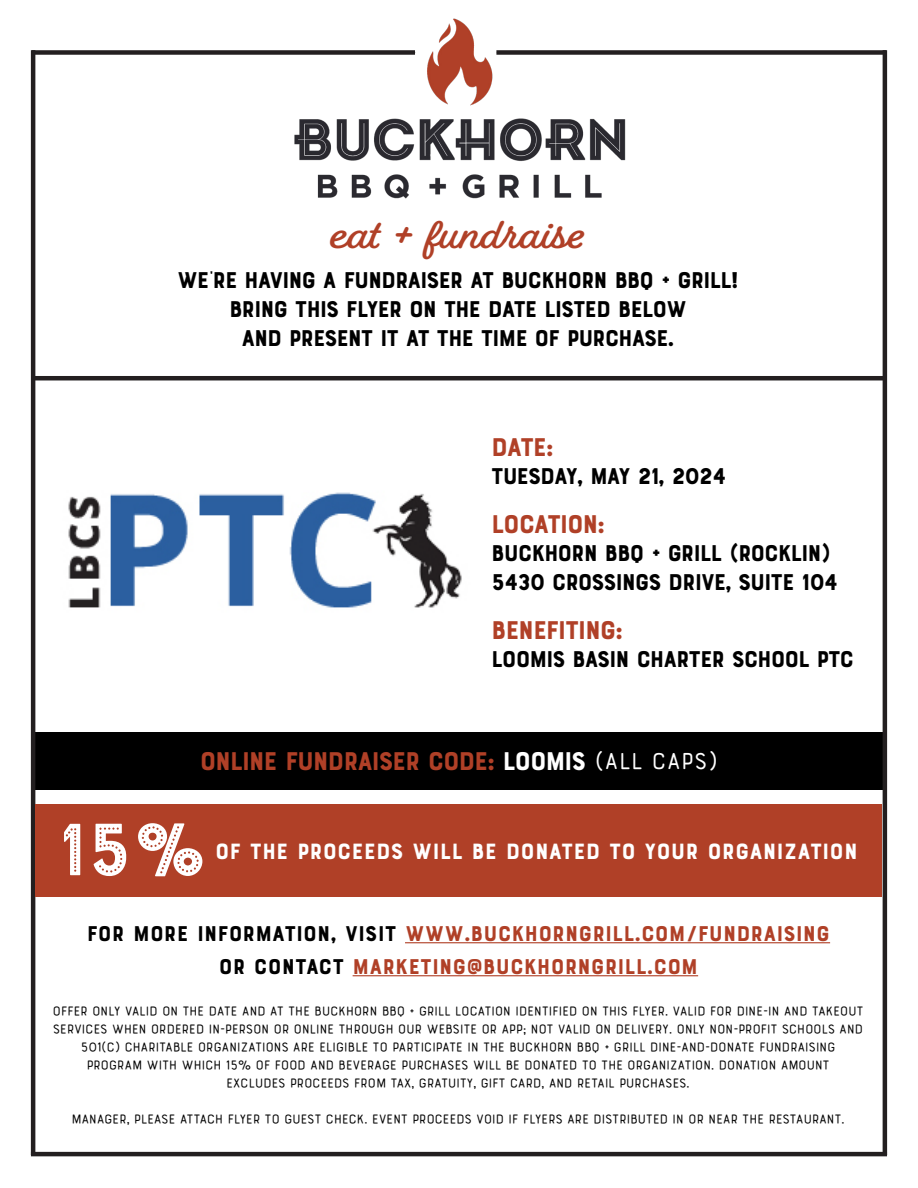
<style>
.page{position:relative;width:918px;height:1188px;background:#fff}
.page>*{position:absolute;margin:0;border:0;box-sizing:border-box;transform-origin:0 0}
.t1{font:78px "Bourton Marquee";color:#fff}
.t2{font:700 42px "Fairwater Script";color:#b04027}
.t3{font:27px "Bourton Base";letter-spacing:-.05em;color:#b04027}
.t4{font:24px/28.8px "Bourton Base";letter-spacing:-.05em;color:#000;text-align:center}
.t5{font:23.25px "Bourton Base";color:#fff}
.t6{font:22.5px/33px "Bourton Base";color:#b04027;text-align:center}
.t7{font:700 15px/18px "Bourton Line";letter-spacing:-.075em;color:#000;text-align:center}
.s1{color:#fff}
.s2{font-family:"Bourton Line";font-weight:700;color:#fff}
.s3{color:#000}
</style>
<div class="page">
<div style="left:33px;top:732px;width:852px;height:57px;background:#000"></div>
<img style="left:294px;top:18px;width:332px;height:181px">
<div style="left:32px;top:50px;width:383px;height:5px;background:#231f20"></div>
<div style="left:496px;top:50px;width:390px;height:5px;background:#231f20"></div>
<hr style="left:31px;top:50px;width:4px;height:1104px;background:#231f20">
<hr style="left:883px;top:50px;width:4px;height:1104px;background:#231f20">
<hr style="left:31px;top:1152px;width:856px;height:4px;background:#231f20">
<div style="left:36px;top:804px;width:846px;height:93px;background:#b04027"></div>
<hr style="left:405px;top:942px;width:425px;height:1px;background:#b04027">
<hr style="left:353px;top:975px;width:345px;height:1px;background:#b04027">
<hr style="left:31px;top:376px;width:854px;height:4px;background:#231f20">
<img style="left:68px;top:492px;width:394px;height:116px">
<h2 class="t2" style="left:331px;top:209px;width:257px">eat + fundraise</h2>
<h3 class="t4" style="left:177px;top:266px;width:563px">WE’RE HAVING A FUNDRAISER AT BUCKHORN BBQ + GRILL!<br>BRING THIS FLYER ON THE DATE LISTED BELOW<br>AND PRESENT IT AT THE TIME OF PURCHASE.</h3>
<h3 class="t3" style="left:491px;top:430px;width:64px">DATE:</h3>
<h3 class="t4" style="left:491px;top:463px;width:237px">TUESDAY, MAY 21, 2024</h3>
<h3 class="t3" style="left:491px;top:507px;width:116px">LOCATION:</h3>
<h3 class="t4" style="left:491px;top:540px;width:349px;text-align:left">BUCKHORN BBQ + GRILL (ROCKLIN)<br>5430 CROSSINGS DRIVE, SUITE 104</h3>
<h3 class="t3" style="left:491px;top:613px;width:133px">BENEFITING:</h3>
<h3 class="t4" style="left:491px;top:646px;width:365px">LOOMIS BASIN CHARTER SCHOOL PTC</h3>
<h3 class="t3" style="left:200px;top:744px;width:520px">ONLINE FUNDRAISER CODE: <span class="s1">LOOMIS</span> <span class="s2">(ALL CAPS)</span></h3>
<h1 class="t1" style="left:57px;top:801px;width:152px">15%</h1>
<h3 class="t5" style="left:215px;top:837px;width:644px">OF THE PROCEEDS WILL BE DONATED TO YOUR ORGANIZATION</h3>
<h3 class="t6" style="left:87px;top:917px;width:745px"><span class="s3">FOR MORE INFORMATION, VISIT</span> WWW.BUCKHORNGRILL.COM/FUNDRAISING<br><span class="s3">OR CONTACT</span> MARKETING@BUCKHORNGRILL.COM</h3>
<p class="t7" style="left:52px;top:1002px;width:813px">OFFER ONLY VALID ON THE DATE AND AT THE BUCKHORN BBQ + GRILL LOCATION IDENTIFIED ON THIS FLYER. VALID FOR DINE-IN AND TAKEOUT SERVICES WHEN ORDERED IN-PERSON OR ONLINE THROUGH OUR WEBSITE OR APP; NOT VALID ON DELIVERY. ONLY NON-PROFIT SCHOOLS AND 501(C) CHARITABLE ORGANIZATIONS ARE ELIGIBLE TO PARTICIPATE IN THE BUCKHORN BBQ + GRILL DINE-AND-DONATE FUNDRAISING PROGRAM WITH WHICH 15% OF FOOD AND BEVERAGE PURCHASES WILL BE DONATED TO THE ORGANIZATION. DONATION AMOUNT<br>EXCLUDES PROCEEDS FROM TAX, GRATUITY, GIFT CARD, AND RETAIL PURCHASES.</p>
<p class="t7" style="left:71px;top:1110px;width:776px">MANAGER, PLEASE ATTACH FLYER TO GUEST CHECK. EVENT PROCEEDS VOID IF FLYERS ARE DISTRIBUTED IN OR NEAR THE RESTAURANT.</p>
</div>
